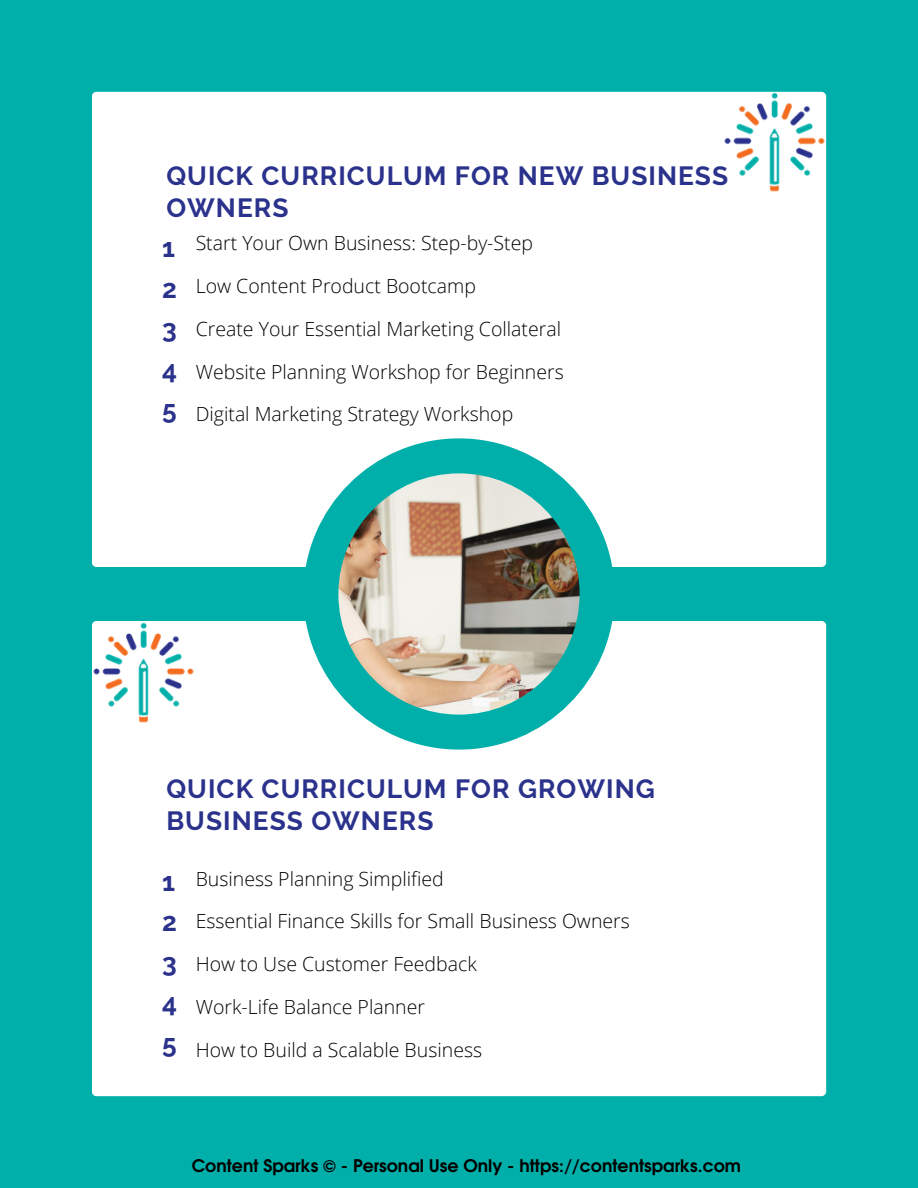
<style>
.page{position:relative;width:918px;height:1188px;background:#00afa9}
.page>*{position:absolute;margin:0;border:0;box-sizing:border-box;transform-origin:0 0}
.t1{font:700 26.25px/40.7px "Raleway";letter-spacing:.04em;color:#2b328c}
.t2{font:300 19.5px/42.8px "Open Sans";color:#000}
.t3{font:700 17.25px "Te X Gyre Adventor";color:#000}
</style>
<div class="page">
<div style="left:92px;top:92px;width:734px;height:475px;background:#fff;border-radius:5px"></div>
<div style="left:92px;top:621px;width:734px;height:475px;background:#fff;border-radius:5px"></div>
<div style="left:303px;top:438px;width:312px;height:312px;background:#00afa9;border-radius:50%"></div>
<img style="left:338px;top:473px;width:242px;height:242px;border-radius:50%">
<img style="left:723px;top:91px;width:103px;height:101px">
<img style="left:92px;top:621px;width:102px;height:102px">
<h1 class="t1" style="left:166px;top:161px;width:563px;line-height:31.5px">QUICK CURRICULUM FOR NEW BUSINESS<br>OWNERS</h1>
<h1 class="t1" style="left:162px;top:228px;width:16px;text-align:justify">1<br>2<br>3<br>4<br>5</h1>
<p class="t2" style="left:196px;top:221px;width:370px">Start Your Own Business: Step-by-Step Low Content Product Bootcamp<br>Create Your Essential Marketing Collateral Website Planning Workshop for Beginners Digital Marketing Strategy Workshop</p>
<h1 class="t1" style="left:166px;top:773px;width:490px;line-height:31.7px">QUICK CURRICULUM FOR GROWING<br>BUSINESS OWNERS</h1>
<h1 class="t1" style="left:162px;top:861px;width:16px;text-align:justify">1<br>2<br>3<br>4<br>5</h1>
<p class="t2" style="left:196px;top:857px;width:436px">Business Planning Simplified<br>Essential Finance Skills for Small Business Owners How to Use Customer Feedback<br>Work-Life Balance Planner<br>How to Build a Scalable Business</p>
<p class="t3" style="left:192px;top:1151px;width:551px">Content Sparks © - Personal Use Only - https://contentsparks.com</p>
</div>
